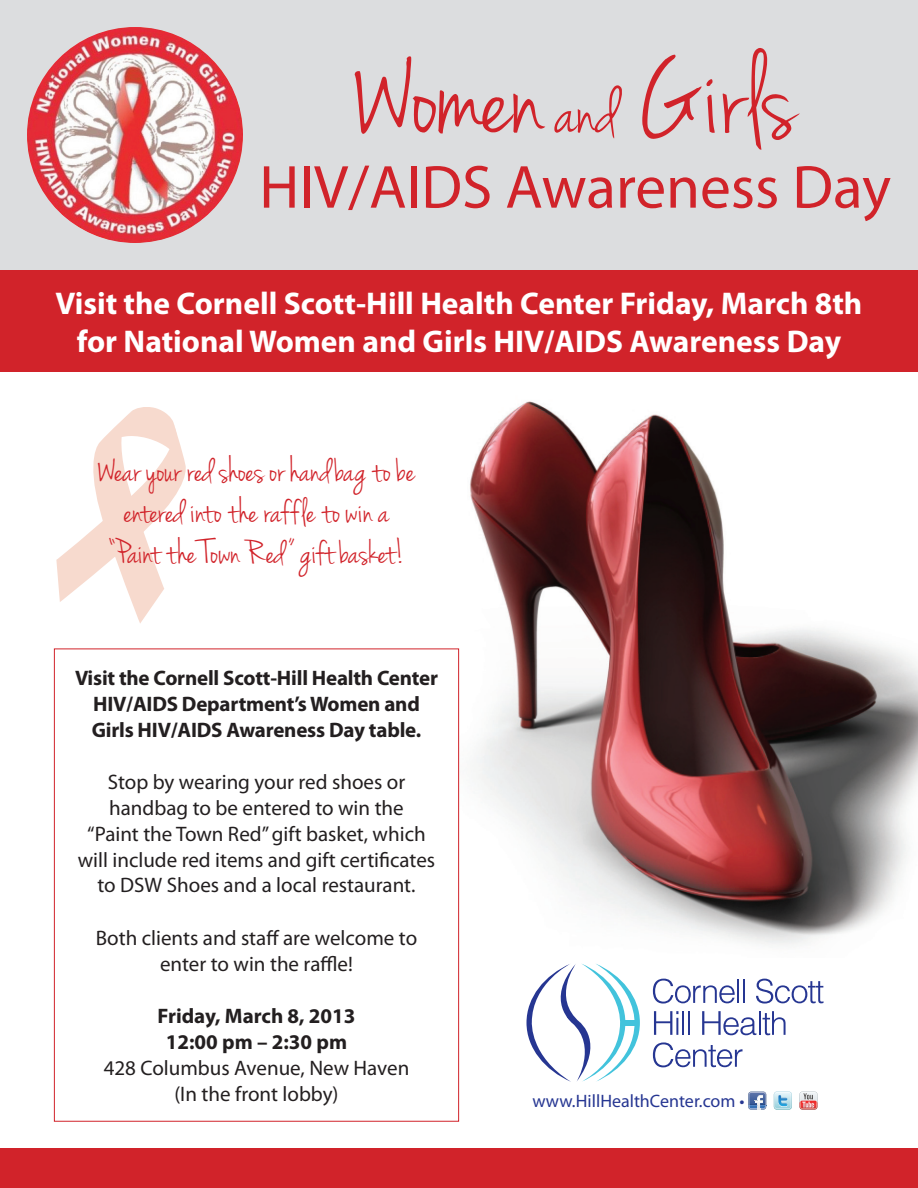
<style>
.page{position:relative;width:918px;height:1188px;background:#fff}
.page>*{position:absolute;margin:0;border:0;box-sizing:border-box;transform-origin:0 0}
.t1{font:121.5px "Jenna Sue";color:#d1232a}
.t2{font:61.35px "Myriad Pro";color:#d1232a}
.t3{font:36px/40.8px "Jenna Sue";color:#d1232a;text-align:center}
.t4{font:700 31.5px/37.8px "Myriad Pro";color:#fff;text-align:center}
.t5{font:21px/25.8px "Myriad Pro";color:#231f20;text-align:center}
.t6{font:700 21px/25.7px "Myriad Pro";letter-spacing:-.01em;color:#231f20;text-align:center}
.t7{font:18px "Myriad Pro";color:#263692}
.s1{font-size:72.9px}
</style>
<div class="page">
<img style="left:386px;top:401px;width:532px;height:556px">
<svg style="left:527px;top:964px;width:113px;height:118px"></svg>
<svg style="left:653px;top:979px;width:86px;height:25px"></svg>
<hr style="left:743px;top:979px;width:2px;height:24px;background:#263692">
<svg style="left:756px;top:979px;width:68px;height:25px"></svg>
<svg style="left:654px;top:1011px;width:24px;height:24px"></svg>
<hr style="left:682px;top:1011px;width:2px;height:24px;background:#263692">
<hr style="left:688px;top:1011px;width:2px;height:24px;background:#263692">
<svg style="left:702px;top:1011px;width:84px;height:24px"></svg>
<svg style="left:653px;top:1042px;width:90px;height:25px"></svg>
<svg style="left:748px;top:1092px;width:19px;height:18px"></svg>
<img style="left:749px;top:1092px;width:17px;height:3px">
<svg style="left:774px;top:1092px;width:18px;height:18px"></svg>
<svg style="left:799px;top:1092px;width:18px;height:18px"></svg>
<div style="left:0;top:0;width:918px;height:270px;background:#dcdddf"></div>
<div style="left:0;top:270px;width:918px;height:102px;background:#d1232a"></div>
<img style="left:27px;top:27px;width:216px;height:216px;border-radius:108px">
<svg style="left:56px;top:407px;width:130px;height:216px"></svg>
<div style="left:54px;top:649px;width:405px;height:472px;background:#fff"></div>
<div style="left:0;top:1149px;width:918px;height:39px;background:#d1232a"></div>
<h1 class="t1" style="left:354px;top:27px;width:444px">Women <span class="s1">and</span> Girls</h1>
<h2 class="t2" style="left:259px;top:149px;width:633px">HIV/AIDS Awareness Day</h2>
<h3 class="t4" style="left:56px;top:283px;width:808px">Visit the Cornell Scott-Hill Health Center Friday, March 8th for National Women and Girls HIV/AIDS Awareness Day</h3>
<h3 class="t3" style="left:98px;top:452px;width:319px">Wear your red shoes or handbag to be entered into the raffle to win a “Paint the Town Red” gift basket!</h3>
<p class="t6" style="left:75px;top:665px;width:365px">Visit the Cornell Scott-Hill Health Center<br>HIV/AIDS Department’s Women and<br>Girls HIV/AIDS Awareness Day table.</p>
<p class="t5" style="left:78px;top:769px;width:359px">Stop by wearing your red shoes or handbag to be entered to win the<br>“Paint the Town Red” gift basket, which will include red items and gift certificates to DSW Shoes and a local restaurant.</p>
<p class="t5" style="left:96px;top:925px;width:323px">Both clients and staff are welcome to enter to win the raffle!</p>
<p class="t6" style="left:157px;top:1003px;width:200px">Friday, March 8, 2013<br>12:00 pm – 2:30 pm</p>
<p class="t5" style="left:104px;top:1055px;width:307px">428 Columbus Avenue, New Haven (In the front lobby)</p>
<p class="t7" style="left:533px;top:1089px;width:213px">www.HillHealthCenter.com •</p>
</div>
